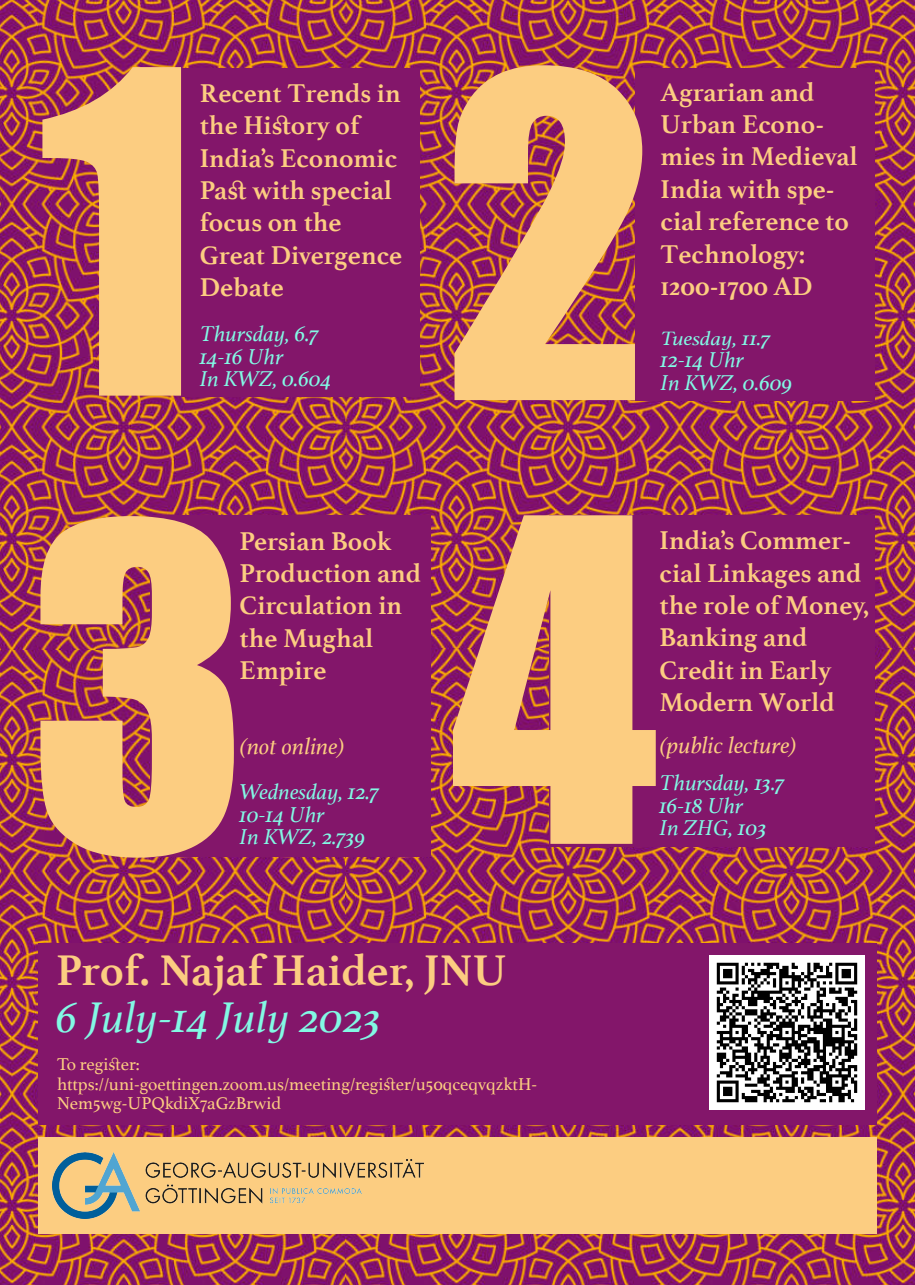
<style>
.page{position:relative;width:915px;height:1285px;background:#fff}
.page>*{position:absolute;margin:0;border:0;box-sizing:border-box;transform-origin:0 0}
.t1{font:415.35px "Impact";color:#fccd81}
.t2{font:700 45px "Athelas";color:#fccd81}
.t3{font:italic 45px "Athelas";color:#82f9e4}
.t4{font:700 27px/32.4px "Athelas";color:#fccd81}
.t5{font:italic 24px "Athelas";color:#fccd81}
.t6{font:italic 22.5px/22.5px "Athelas";color:#82f9e4}
.t7{font:italic 20.25px "Athelas";color:#82f9e4;scale:1.11 1}
.t8{font:18px/19.5px "Athelas";color:#fccd81}
</style>
<div class="page">
<img style="left:0;top:649px;width:345px;height:635px">
<img style="left:345px;top:0;width:569px;height:1284px">
<img style="left:0;top:0;width:345px;height:649px">
<div style="left:38px;top:942px;width:838px;height:182px;background:#83166a"></div>
<div style="left:38px;top:1136px;width:838px;height:97px;background:#fccd81"></div>
<div style="left:176px;top:68px;width:243px;height:328px;background:#83166a"></div>
<div style="left:150px;top:515px;width:280px;height:342px;background:#83166a"></div>
<div style="left:634px;top:68px;width:239px;height:332px;background:#83166a"></div>
<div style="left:548px;top:515px;width:326px;height:331px;background:#83166a"></div>
<img style="left:53px;top:1152px;width:370px;height:66px">
<img style="left:709px;top:955px;width:154px;height:154px">
<h1 class="t1" style="left:40px;top:-90px;width:160px">1</h1>
<p class="t4" style="left:200px;top:76px;width:204px">Recent Trends in the History of<br>India’s Economic<br>Past with special focus on the<br>Great Divergence<br>Debate</p>
<p class="t6" style="left:200px;top:322px;width:120px">Thursday, 6.7<br>14-16 Uhr</p>
<p class="t6" style="left:200px;top:367px;width:133px">In KWZ, 0.604</p>
<h1 class="t1" style="left:443px;top:-85px;width:210px">2</h1>
<p class="t4" style="left:660px;top:75px;width:199px">Agrarian and<br>Urban Econo&shy;mies in Medieval<br>India with spe&shy;cial reference to<br>Technology:<br>1200-1700 AD</p>
<p class="t7" style="left:660px;top:322px;width:100px">Tuesday, 11.7</p>
<p class="t6" style="left:660px;top:348px;width:85px">12-14 Uhr</p>
<p class="t6" style="left:660px;top:370px;width:133px">In KWZ, 0.609</p>
<h1 class="t1" style="left:28px;top:365px;width:222px">3</h1>
<p class="t4" style="left:239px;top:524px;width:183px">Persian Book<br>Production and<br>Circulation in the Mughal<br>Empire</p>
<p class="t5" style="left:239px;top:727px;width:107px">(not online)</p>
<p class="t6" style="left:239px;top:780px;width:141px">Wednesday, 12.7<br>10-14 Uhr</p>
<p class="t6" style="left:239px;top:825px;width:127px">In KWZ, 2.739</p>
<h1 class="t1" style="left:450px;top:358px;width:209px">4</h1>
<p class="t4" style="left:659px;top:523px;width:211px">India’s Commer&shy;cial Linkages and the role of Money,<br>Banking and<br>Credit in Early<br>Modern World</p>
<p class="t5" style="left:659px;top:726px;width:139px">(public lecture)</p>
<p class="t6" style="left:659px;top:771px;width:126px">Thursday, 13.7<br>16-18 Uhr</p>
<p class="t6" style="left:659px;top:816px;width:109px">In ZHG, 103</p>
<h2 class="t2" style="left:56px;top:933px;width:452px">Prof. Najaf Haider, JNU</h2>
<h2 class="t3" style="left:56px;top:981px;width:327px">6 July-14 July 2023</h2>
<p class="t8" style="left:57px;top:1053px;width:481px">To register: https://uni-goettingen.zoom.us/meeting/register/u50qceqvqzktH-<br>Nem5wg-UPQkdiX7aGzBrwid</p>
</div>
